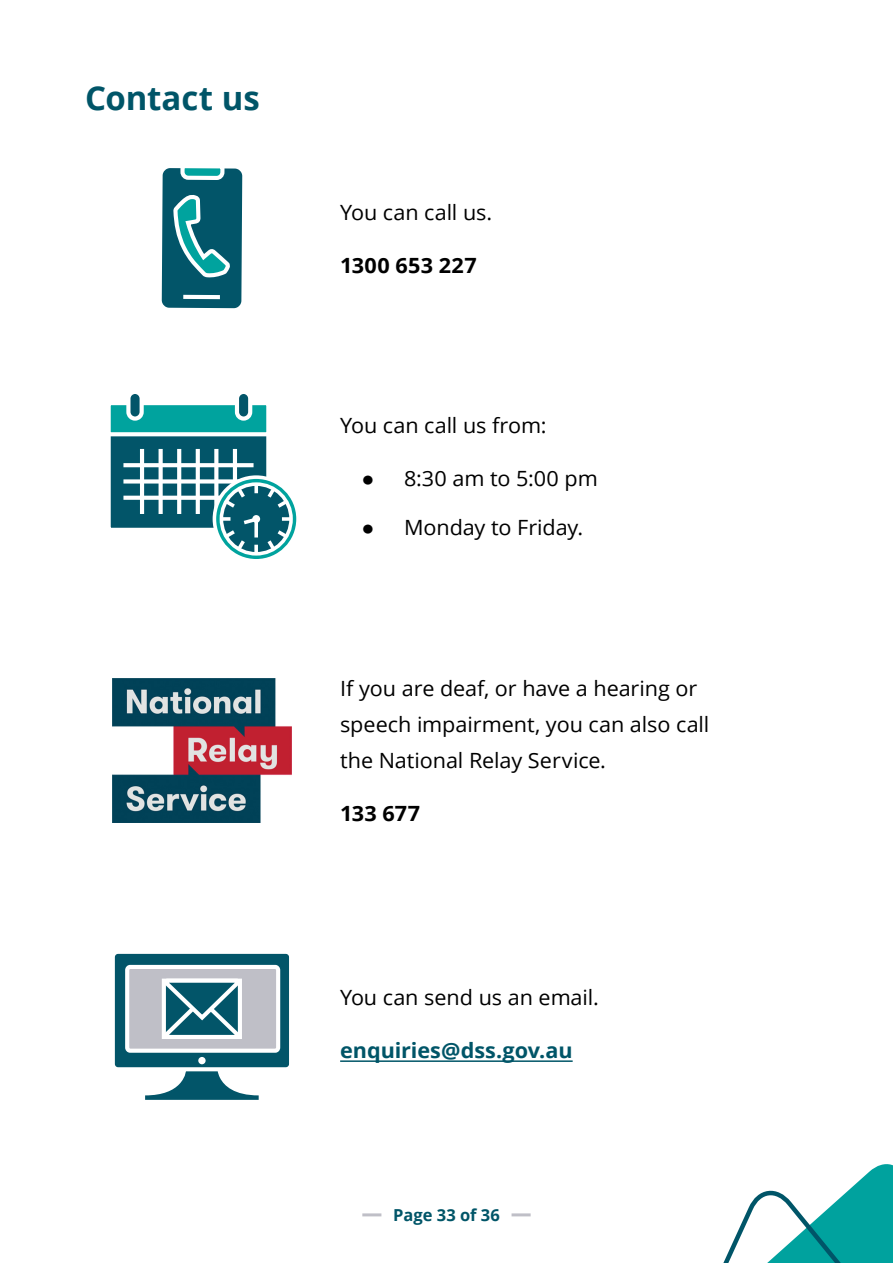
<style>
.page{position:relative;width:893px;height:1263px;background:#fff}
.page>*{position:absolute;margin:0;border:0;box-sizing:border-box;transform-origin:0 0}
.Heading_2{font:700 33px "Open Sans";letter-spacing:-.005em;color:#005568}
.Body{font:21px/36px "Open Sans";letter-spacing:-.005em;color:#000}
.t1{font:700 21px "Open Sans";letter-spacing:-.005em;color:#005568}
.Body-2{font:700 21px "Open Sans";letter-spacing:.015em;color:#000}
.t2{font:700 16.5px "Open Sans";color:#005568}
.s1{font-family:"Arial"}
</style>
<div class="page">
<hr style="left:512px;top:1213px;width:19px;height:3px;background:#bfbfc7">
<hr style="left:362px;top:1213px;width:19px;height:3px;background:#bfbfc7">
<svg style="left:723px;top:1164px;width:170px;height:99px"></svg>
<svg style="left:161px;top:168px;width:82px;height:141px;background:#297886"></svg>
<div style="left:109px;top:403px;width:159px;height:127px;background:#025569"></div>
<div style="left:107px;top:401px;width:163px;height:131px;border:4px solid #fff"></div>
<div style="left:109px;top:403px;width:159px;height:31px;background:#00a39e"></div>
<div style="left:107px;top:401px;width:163px;height:35px;border:4px solid #fff"></div>
<div style="left:128px;top:392px;width:14px;height:27px;background:#025569;border-radius:7px"></div>
<div style="left:126px;top:390px;width:18px;height:31px;border:4px solid #fff;border-radius:7px"></div>
<div style="left:237px;top:392px;width:13px;height:27px;background:#025569;border-radius:7px"></div>
<div style="left:235px;top:390px;width:17px;height:31px;border:4px solid #fff;border-radius:7px"></div>
<svg style="left:123px;top:496px;width:90px;height:4px"></svg>
<svg style="left:123px;top:479px;width:90px;height:4px"></svg>
<svg style="left:123px;top:463px;width:131px;height:4px"></svg>
<hr style="left:233px;top:449px;width:4px;height:65px;background:#fff">
<svg style="left:214px;top:449px;width:4px;height:26px"></svg>
<svg style="left:196px;top:449px;width:4px;height:65px"></svg>
<svg style="left:177px;top:449px;width:4px;height:65px"></svg>
<svg style="left:159px;top:449px;width:4px;height:65px"></svg>
<hr style="left:140px;top:449px;width:4px;height:65px;background:#fff">
<svg style="left:213px;top:475px;width:84px;height:84px"></svg>
<img style="left:113px;top:678px;width:178px;height:144px">
<hr style="left:340px;top:1060px;width:233px;height:2px;background:#005568">
<svg style="left:145px;top:1071px;width:114px;height:29px"></svg>
<div style="left:113px;top:952px;width:178px;height:117px;background:#025569;border-radius:5px"></div>
<div style="left:111px;top:950px;width:182px;height:121px;border:4px solid #fff;border-radius:5px"></div>
<div style="left:198px;top:1057px;width:8px;height:7px;background:#fff;border-radius:50%"></div>
<div style="left:127px;top:967px;width:151px;height:84px;background:#bfbfc7;border-radius:3px"></div>
<div style="left:125px;top:965px;width:155px;height:88px;border:4px solid #fff;border-radius:3px"></div>
<svg style="left:161px;top:978px;width:81px;height:61px;background:#6094a0"></svg>
<h2 class="Heading_2" style="left:85px;top:75px;width:176px">Contact us</h2>
<p class="Body" style="left:340px;top:193px;width:154px">You can call us.</p>
<p class="Body-2" style="left:340px;top:250px;width:138px">1300 653 227</p>
<p class="Body" style="left:340px;top:407px;width:208px">You can call us from:</p>
<p class="Body" style="left:361px;top:460px;width:238px"><span class="s1">●</span> 8:30 am to 5:00 pm</p>
<p class="Body" style="left:361px;top:509px;width:223px"><span class="s1">●</span> Monday to Friday.</p>
<p class="Body" style="left:340px;top:670px;width:371px">If you are deaf, or have a hearing or speech impairment, you can also call the National Relay Service.</p>
<p class="Body-2" style="left:340px;top:798px;width:82px">133 677</p>
<p class="Body" style="left:340px;top:979px;width:260px">You can send us an email.</p>
<p class="t1" style="left:340px;top:1036px;width:234px">enquiries@dss.gov.au</p>
<p class="t2" style="left:393px;top:1203px;width:108px">Page 33 of 36</p>
</div>
